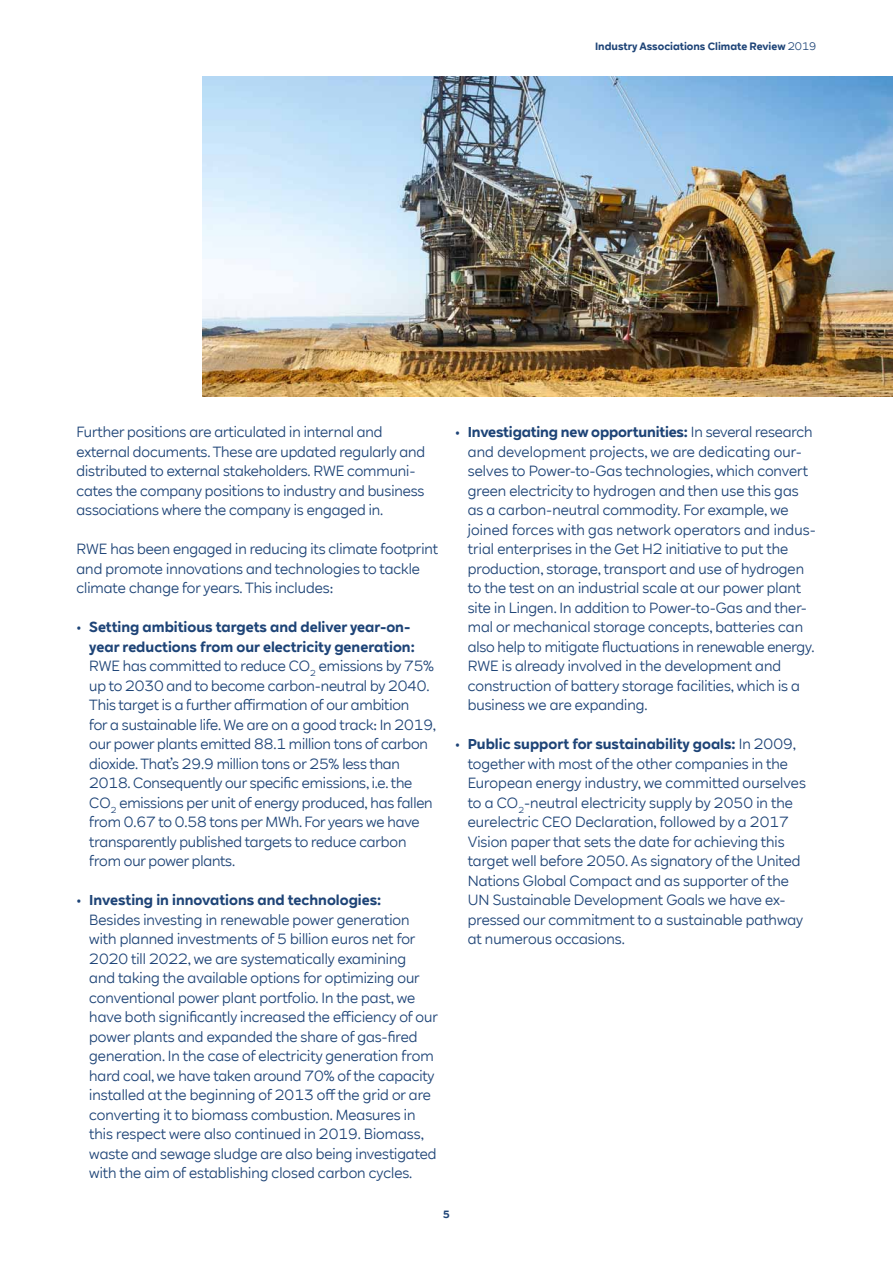
<style>
.page{position:relative;width:893px;height:1263px;background:#fff}
.page>*{position:absolute;margin:0;border:0;box-sizing:border-box;transform-origin:0 0}
.t1{font:14.25px/19.5px "RWE Sans";color:#1e4477}
.t2{font:700 14.25px "RWE Sans";color:#1e4477}
.t3{font:700 10.5px "RWE Sans";color:#1e4477}
.s1{font-weight:400}
.s2{font-weight:700}
</style>
<div class="page">
<img style="left:203px;top:77px;width:690px;height:319px">
<p class="t3" style="left:595px;top:40px;width:223px">Industry Associations Climate Review <span class="s1">2019</span></p>
<p class="t1" style="left:77px;top:422px;width:350px">Further positions are articulated in internal and external documents. These are updated regularly and distributed to external stakeholders. RWE communi&shy;cates the company positions to industry and business associations where the company is engaged in.</p>
<p class="t1" style="left:77px;top:539px;width:363px">RWE has been engaged in reducing its climate footprint and promote innovations and technologies to tackle climate change for years. This includes:</p>
<p class="t1" style="left:89px;top:617px;width:348px;text-indent:-13px"><span class="s2">• Setting ambitious targets and deliver year-on&shy;year reductions from our electricity generation:<br></span>RWE has committed to reduce CO<sub>2</sub> emissions by 75% up to 2030 and to become carbon-neutral by 2040.<br>This target is a further affirmation of our ambition<br>for a sustainable life. We are on a good track: In 2019, our power plants emitted 88.1 million tons of carbon dioxide. That’s 29.9 million tons or 25% less than 2018. Consequently our specific emissions, i.e. the CO<sub>2</sub> emissions per unit of energy produced, has fallen from 0.67 to 0.58 tons per MWh. For years we have transparently published targets to reduce carbon from our power plants.</p>
<p class="t2" style="left:77px;top:892px;width:306px">• Investing in innovations and technologies:</p>
<p class="t1" style="left:89px;top:910px;width:350px">Besides investing in renewable power generation with planned investments of 5 billion euros net for 2020 till 2022, we are systematically examining<br>and taking the available options for optimizing our conventional power plant portfolio. In the past, we have both significantly increased the efficiency of our power plants and expanded the share of gas-fired generation. In the case of electricity generation from hard coal, we have taken around 70% of the capacity installed at the beginning of 2013 off the grid or are converting it to biomass combustion. Measures in this respect were also continued in 2019. Biomass, waste and sewage sludge are also being investigat ed with the aim of establishing closed carbon cycles.</p>
<p class="t1" style="left:468px;top:422px;width:350px;text-indent:-13px"><span class="s2">• Investigating new opportunities:</span> In several research and development projects, we are dedicating our&shy;selves to Power-to-Gas technologies, which convert green electricity to hydrogen and then use this gas as a carbon-neutral commodity. For example, we joined forces with gas network operators and indus&shy;trial enterprises in the Get H2 initiative to put the production, storage, transport and use of hydrogen to the test on an industrial scale at our power plant site in Lingen. In addition to Power-to-Gas and ther&shy;mal or mechanical storage concepts, batteries can also help to mitigate fluctuations in renewable energy.<br>RWE is already involved in the development and construction of battery storage facilities, which is a business we are expanding.</p>
<p class="t1" style="left:468px;top:734px;width:340px;text-indent:-13px"><span class="s2">• Public support for sustainability goals:</span> In 2009, together with most of the other companies in the European energy industry, we committed ourselves to a CO<sub>2</sub>-neutral electricity supply by 2050 in the eurelectric CEO Declaration, followed by a 2017<br>Vision paper that sets the date for achieving this target well before 2050. As signatory of the United Nations Global Compact and as supporter of the UN Sustainable Development Goals we have ex&shy;pressed our commitment to a sustainable pathway at numerous occasions.</p>
<p class="t3" style="left:443px;top:1208px;width:9px">5</p>
</div>
